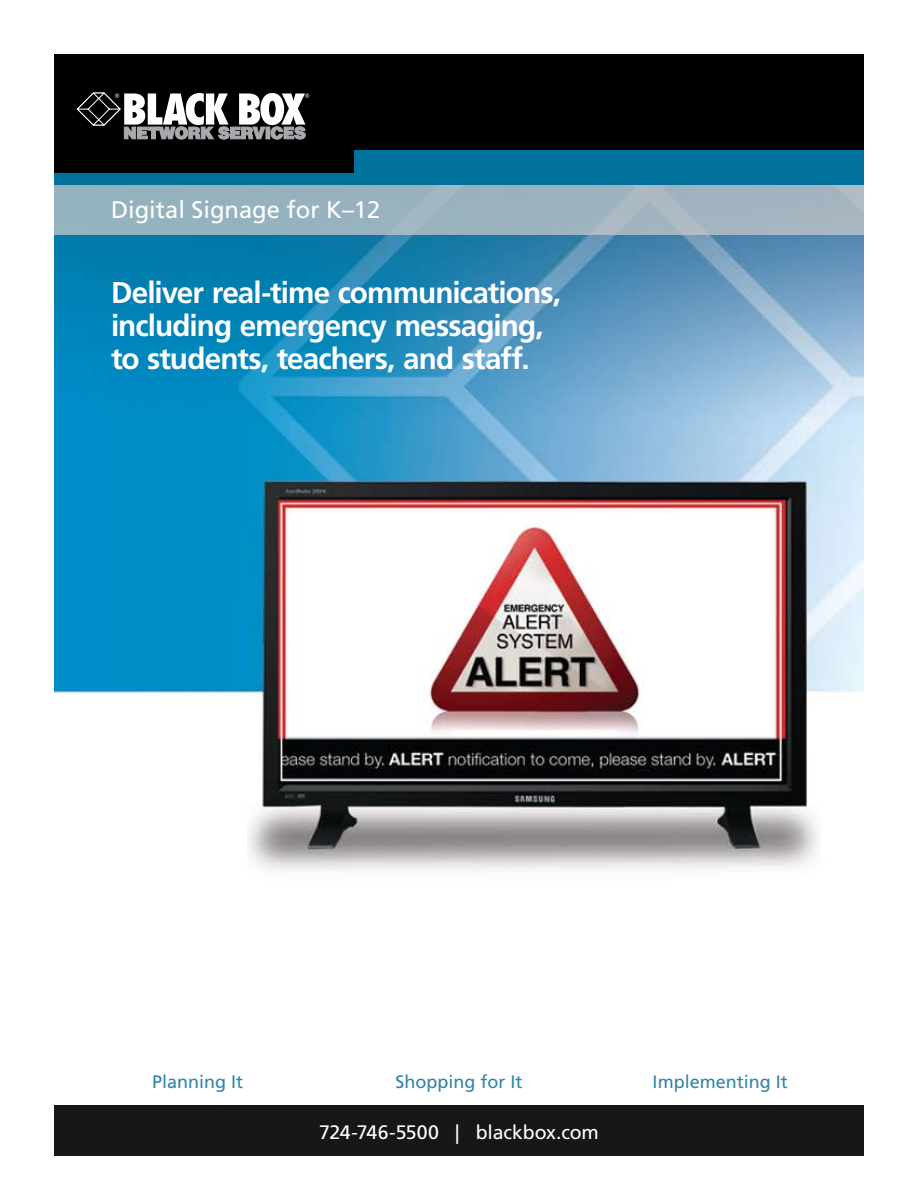
<style>
.page{position:relative;width:918px;height:1188px;background:#fff}
.page>*{position:absolute;margin:0;border:0;box-sizing:border-box;transform-origin:0 0}
.t1{font:700 30px/33px "Frutiger";letter-spacing:-.03em;color:#fff}
.t2{font:24px "Frutiger";color:#fff}
.t3{font:19.5px "Frutiger";letter-spacing:-.01em;color:#fff}
.t4{font:18px "Frutiger";color:#3284aa}
</style>
<div class="page">
<img style="left:54px;top:235px;width:810px;height:636px">
<div style="left:54px;top:184px;width:810px;height:51px;background:linear-gradient(to right,#91b2be,#a7b5c0)"></div>
<div style="left:54px;top:54px;width:810px;height:130px;background:#000"></div>
<div style="left:54px;top:173px;width:810px;height:11px;background:#00729c"></div>
<div style="left:354px;top:150px;width:510px;height:31px;background:#00729c"></div>
<svg style="left:76px;top:92px;width:233px;height:47px"></svg>
<div style="left:54px;top:1106px;width:810px;height:50px;background:#171717"></div>
<p class="t2" style="left:111px;top:196px;width:271px">Digital Signage for K–12</p>
<p class="t1" style="left:111px;top:276px;width:452px">Deliver real-time communications, including emergency messaging, to students, teachers, and staff.</p>
<p class="t4" style="left:152px;top:1071px;width:93px">Planning It</p>
<p class="t4" style="left:395px;top:1071px;width:129px">Shopping for It</p>
<p class="t4" style="left:653px;top:1071px;width:137px">Implementing It</p>
<p class="t3" style="left:319px;top:1120px;width:281px">724-746-5500 | blackbox.com</p>
</div>
